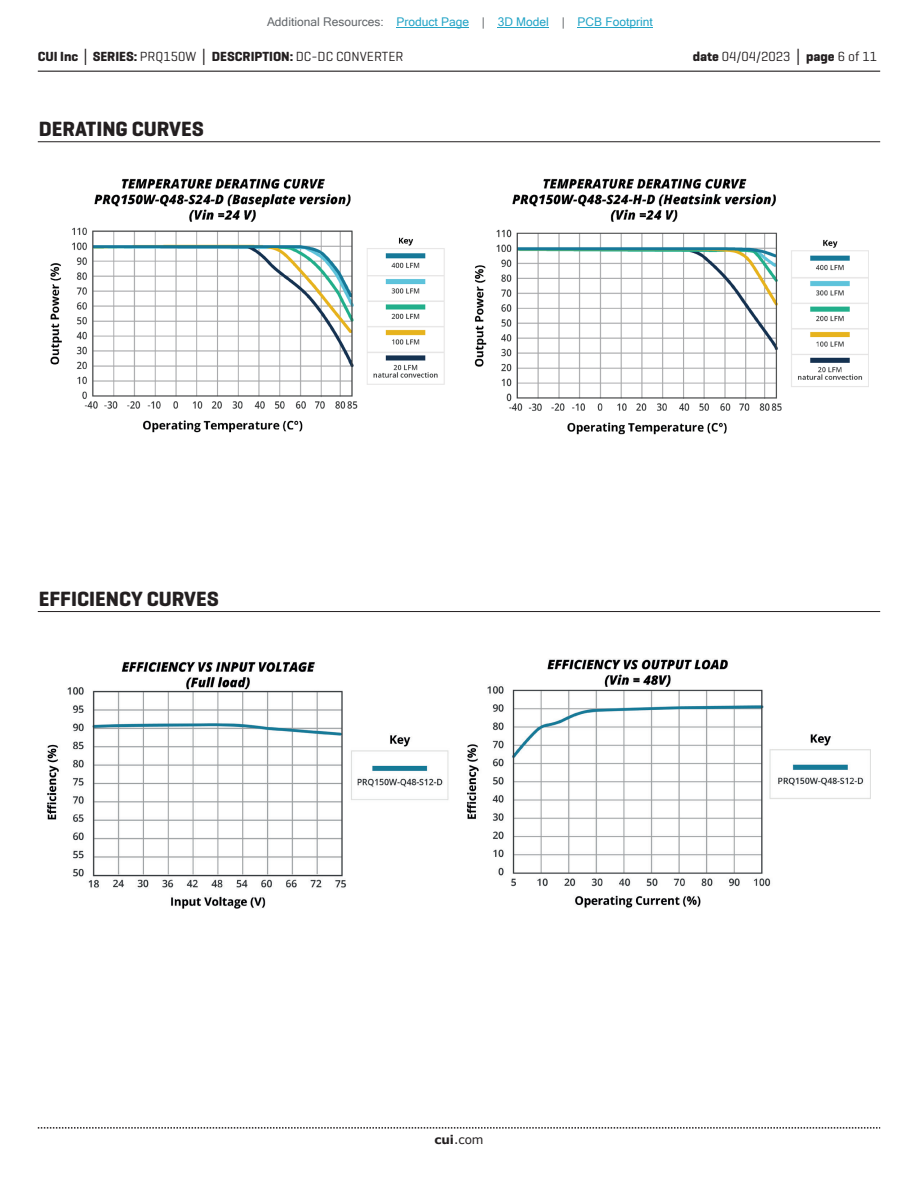
<style>
.page{position:relative;width:918px;height:1188px;background:#fff}
.page>*{position:absolute;margin:0;border:0;box-sizing:border-box;transform-origin:0 0}
.t1{font:700 21px "Geogrotesque";color:#231f20}
.t2{font:700 13.5px "Geogrotesque";color:#231f20}
.t3{font:13.5px "Geogrotesque";color:#231f20}
.t4{font:12px "Microsoft Sans Serif";color:#23a4c6}
.t5{font:12px "Verdana";color:#231f20}
.s1{color:#63676b}
.s2{font-family:"Verdana"}
.s3{font-weight:400}
.s4{font-weight:700}
.s5{font-family:"Verdana";font-weight:700}
</style>
<div class="page">
<hr style="left:38px;top:71px;width:842px;height:1px;background:#231f20">
<svg style="left:38px;top:1127px;width:842px;height:2px"></svg>
<hr style="left:38px;top:141px;width:842px;height:1px;background:#231f20">
<img style="left:50px;top:178px;width:818px;height:257px">
<hr style="left:38px;top:611px;width:842px;height:1px;background:#231f20">
<img style="left:47px;top:659px;width:823px;height:250px">
<hr style="left:397px;top:27px;width:72px;height:1px;background:#23a4c6">
<hr style="left:498px;top:27px;width:51px;height:1px;background:#23a4c6">
<hr style="left:578px;top:27px;width:75px;height:1px;background:#23a4c6">
<p class="t4" style="left:267px;top:15px;width:387px"><span class="s1">Additional Resources:</span> Product Page <span class="s1">|</span> 3D Model <span class="s1">|</span> PCB Footprint</p>
<p class="t2" style="left:38px;top:48px;width:367px">CUI Inc <span class="s2">│</span> SERIES: <span class="s3">PRQ150W</span> <span class="s2">│</span> DESCRIPTION: <span class="s3">DC-DC CONVERTER</span></p>
<p class="t3" style="left:693px;top:48px;width:186px"><span class="s4">date</span> 04/04/2023 <span class="s5">│</span> <span class="s4">page</span> 6 of 11</p>
<h1 class="t1" style="left:39px;top:116px;width:167px">DERATING CURVES</h1>
<h1 class="t1" style="left:39px;top:585px;width:181px">EFFICIENCY CURVES</h1>
<p class="t5" style="left:434px;top:1131px;width:51px"><span class="s4">cui</span>.com</p>
</div>
